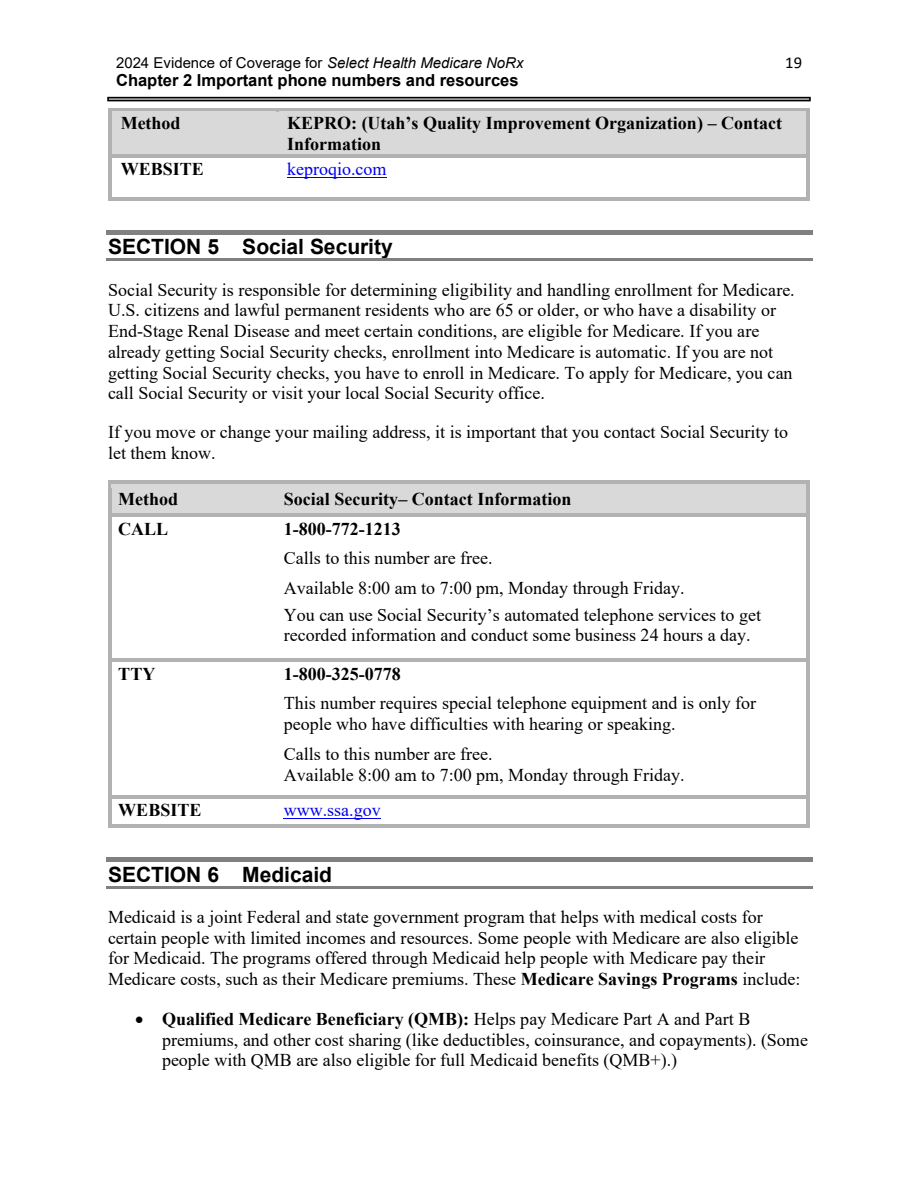
<style>
.page{position:relative;width:918px;height:1188px;background:#fff}
.page>*{position:absolute;margin:0;border:0;box-sizing:border-box;transform-origin:0 0}
.t1{font:700 21px "Arial";color:#000}
.t2{font:18px/20.7px "Times New Roman";color:#000}
.t3{font:700 18px/20.7px "Times New Roman";color:#000}
.t4{font:18px "Times New Roman";color:#00e}
.t5{font:700 16.5px "Arial";color:#000}
.t6{font:16.5px "Calibri";color:#000}
.t7{font:15px "Arial";color:#000}
.s1{font-style:italic}
.s2{font-weight:700}
</style>
<div class="page">
<div style="left:107px;top:97px;width:704px;height:4px;border:2px solid #000"></div>
<div style="left:111px;top:111px;width:165px;height:43px;background:#d9d9d9"></div>
<div style="left:276px;top:111px;width:531px;height:43px;background:#d9d9d9"></div>
<hr style="left:111px;top:108px;width:165px;height:3px;background:#b2b2b2">
<svg style="left:276px;top:108px;width:3px;height:4px"></svg>
<hr style="left:279px;top:108px;width:528px;height:3px;background:#b2b2b2">
<hr style="left:108px;top:111px;width:3px;height:43px;background:#b2b2b2">
<hr style="left:807px;top:111px;width:3px;height:43px;background:#b2b2b2">
<hr style="left:287px;top:177px;width:100px;height:1px;background:#00e">
<hr style="left:111px;top:154px;width:165px;height:3px;background:#b2b2b2">
<hr style="left:279px;top:154px;width:528px;height:3px;background:#b2b2b2">
<hr style="left:108px;top:157px;width:3px;height:40px;background:#b2b2b2">
<svg style="left:108px;top:197px;width:3px;height:4px"></svg>
<hr style="left:111px;top:197px;width:165px;height:4px;background:#b2b2b2">
<hr style="left:278px;top:197px;width:529px;height:4px;background:#b2b2b2">
<hr style="left:807px;top:157px;width:3px;height:40px;background:#b2b2b2">
<svg style="left:807px;top:197px;width:3px;height:4px"></svg>
<div style="left:106px;top:230px;width:706px;height:5px;background:#808080"></div>
<hr style="left:106px;top:259px;width:706px;height:2px;background:#808080">
<div style="left:111px;top:484px;width:164px;height:29px;background:#d9d9d9"></div>
<div style="left:275px;top:484px;width:532px;height:29px;background:#d9d9d9"></div>
<svg style="left:108px;top:481px;width:3px;height:7px"></svg>
<hr style="left:111px;top:481px;width:164px;height:3px;background:#b2b2b2">
<hr style="left:278px;top:481px;width:529px;height:3px;background:#b2b2b2">
<svg style="left:807px;top:481px;width:3px;height:7px"></svg>
<hr style="left:108px;top:488px;width:3px;height:25px;background:#b2b2b2">
<hr style="left:807px;top:488px;width:3px;height:25px;background:#b2b2b2">
<svg style="left:108px;top:513px;width:3px;height:5px"></svg>
<hr style="left:111px;top:513px;width:164px;height:4px;background:#b2b2b2">
<svg style="left:275px;top:513px;width:3px;height:4px"></svg>
<hr style="left:278px;top:513px;width:529px;height:4px;background:#b2b2b2">
<svg style="left:807px;top:513px;width:3px;height:5px"></svg>
<hr style="left:108px;top:518px;width:3px;height:141px;background:#b2b2b2">
<hr style="left:807px;top:518px;width:3px;height:141px;background:#b2b2b2">
<svg style="left:108px;top:659px;width:3px;height:4px"></svg>
<hr style="left:111px;top:659px;width:164px;height:3px;background:#b2b2b2">
<hr style="left:278px;top:659px;width:529px;height:3px;background:#b2b2b2">
<svg style="left:807px;top:659px;width:3px;height:4px"></svg>
<hr style="left:108px;top:663px;width:3px;height:132px;background:#b2b2b2">
<hr style="left:807px;top:663px;width:3px;height:132px;background:#b2b2b2">
<hr style="left:284px;top:818px;width:97px;height:1px;background:#00e">
<svg style="left:108px;top:795px;width:3px;height:4px"></svg>
<hr style="left:111px;top:795px;width:164px;height:3px;background:#b2b2b2">
<hr style="left:278px;top:795px;width:529px;height:3px;background:#b2b2b2">
<svg style="left:807px;top:795px;width:3px;height:4px"></svg>
<hr style="left:108px;top:799px;width:3px;height:26px;background:#b2b2b2">
<hr style="left:111px;top:825px;width:164px;height:3px;background:#b2b2b2">
<hr style="left:277px;top:825px;width:530px;height:3px;background:#b2b2b2">
<hr style="left:807px;top:799px;width:3px;height:26px;background:#b2b2b2">
<div style="left:106px;top:857px;width:706px;height:5px;background:#808080"></div>
<hr style="left:106px;top:886px;width:706px;height:2px;background:#808080">
<p class="t7" style="left:116px;top:55px;width:409px">2024 Evidence of Coverage for <span class="s1">Select Health Medicare NoRx</span></p>
<p class="t5" style="left:116px;top:71px;width:404px">Chapter 2 Important phone numbers and resources</p>
<p class="t6" style="left:785px;top:56px;width:18px">19</p>
<p class="t3" style="left:121px;top:113px;width:61px">Method</p>
<p class="t3" style="left:287px;top:113px;width:496px">KEPRO: (Utah’s Quality Improvement Organization) – Contact<br>Information</p>
<p class="t3" style="left:121px;top:159px;width:85px">WEBSITE</p>
<p class="t4" style="left:287px;top:159px;width:101px">keproqio.com</p>
<h3 class="t1" style="left:108px;top:235px;width:286px">SECTION 5 Social Security</h3>
<p class="t2" style="left:108px;top:279px;width:688px">Social Security is responsible for determining eligibility and handling enrollment for Medicare.<br>U.S. citizens and lawful permanent residents who are 65 or older, or who have a disability or End-Stage Renal Disease and meet certain conditions, are eligible for Medicare. If you are already getting Social Security checks, enrollment into Medicare is automatic. If you are not getting Social Security checks, you have to enroll in Medicare. To apply for Medicare, you can call Social Security or visit your local Social Security office.</p>
<p class="t2" style="left:108px;top:422px;width:682px">If you move or change your mailing address, it is important that you contact Social Security to let them know.</p>
<p class="t3" style="left:118px;top:489px;width:61px">Method</p>
<p class="t3" style="left:284px;top:489px;width:289px">Social Security– Contact Information</p>
<p class="t3" style="left:118px;top:518px;width:51px">CALL</p>
<p class="t3" style="left:284px;top:518px;width:118px">1-800-772-1213</p>
<p class="t2" style="left:284px;top:548px;width:210px">Calls to this number are free.</p>
<p class="t2" style="left:284px;top:578px;width:402px">Available 8:00 am to 7:00 pm, Monday through Friday.</p>
<p class="t2" style="left:284px;top:604px;width:479px">You can use Social Security’s automated telephone services to get recorded information and conduct some business 24 hours a day.</p>
<p class="t3" style="left:118px;top:663px;width:39px">TTY</p>
<p class="t3" style="left:284px;top:663px;width:118px">1-800-325-0778</p>
<p class="t2" style="left:284px;top:693px;width:474px">This number requires special telephone equipment and is only for people who have difficulties with hearing or speaking.</p>
<p class="t2" style="left:284px;top:743px;width:210px">Calls to this number are free.</p>
<p class="t2" style="left:284px;top:764px;width:402px">Available 8:00 am to 7:00 pm, Monday through Friday.</p>
<p class="t3" style="left:118px;top:800px;width:85px">WEBSITE</p>
<p class="t4" style="left:284px;top:800px;width:98px">www.ssa.gov</p>
<h3 class="t1" style="left:108px;top:863px;width:225px">SECTION 6 Medicaid</h3>
<p class="t2" style="left:108px;top:907px;width:694px">Medicaid is a joint Federal and state government program that helps with medical costs for certain people with limited incomes and resources. Some people with Medicare are also eligible for Medicaid. The programs offered through Medicaid help people with Medicare pay their Medicare costs, such as their Medicare premiums. These <span class="s2">Medicare Savings Programs</span> include:</p>
<p class="t2" style="left:162px;top:1009px;width:647px;text-indent:-27px">• <span class="s2">Qualified Medicare Beneficiary (QMB):</span> Helps pay Medicare Part A and Part B premiums, and other cost sharing (like deductibles, coinsurance, and copayments). (Some people with QMB are also eligible for full Medicaid benefits (QMB+).)</p>
</div>
